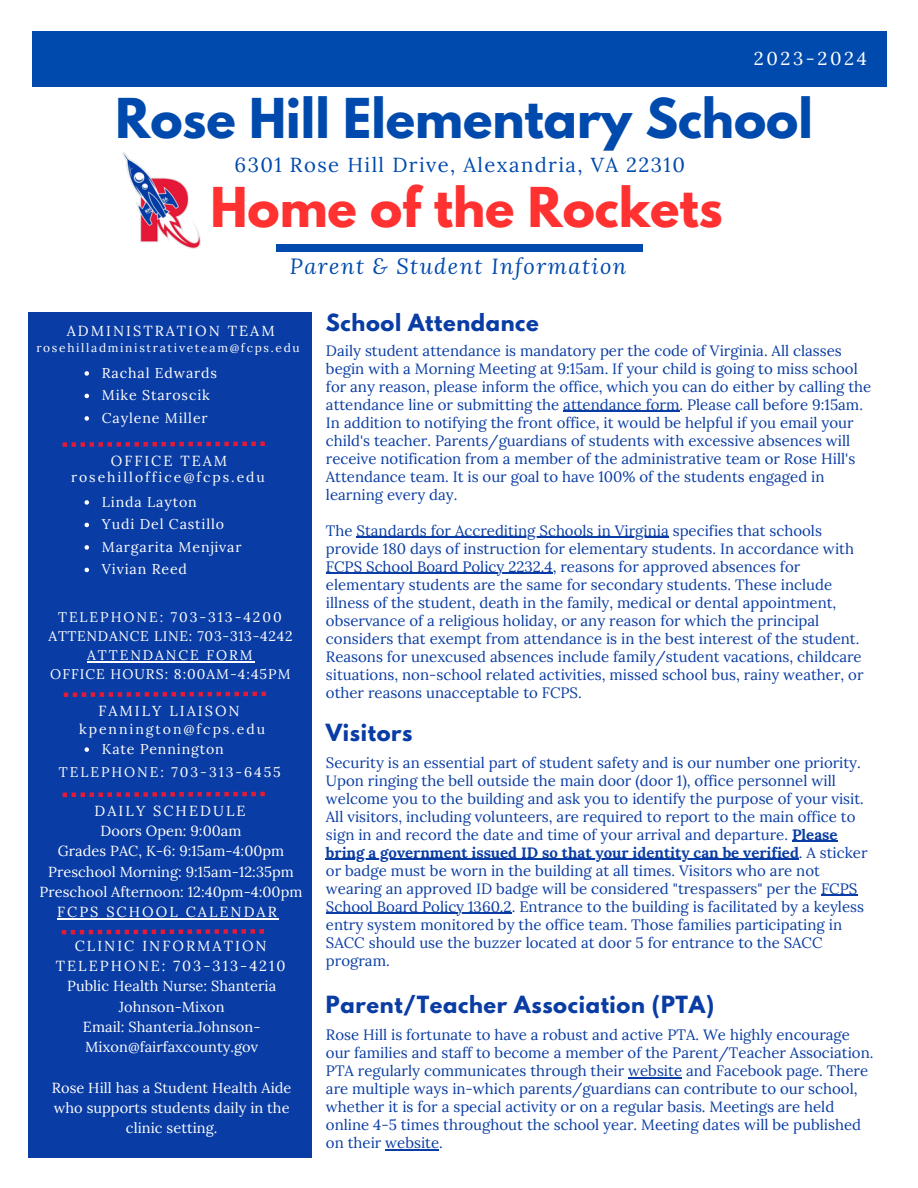
<style>
.page{position:relative;width:918px;height:1188px;background:#fff}
.page>*{position:absolute;margin:0;border:0;box-sizing:border-box;transform-origin:0 0}
.t1{font:700 48.6px "League Spartan";color:#004aad}
.t2{font:700 48.6px "League Spartan";color:#ff3131}
.t3{font:italic 21.75px "Lora";letter-spacing:.07em;color:#004aad}
.t4{font:700 21px "League Spartan";letter-spacing:.03em;color:#093ca4}
.t5{font:20.25px "Lora";letter-spacing:.07em;color:#004aad}
.t6{font:18.45px "Lora";letter-spacing:.14em;color:#fff}
.t7{font:15px/18px "Lora";color:#093ca4}
.t8{font:14.55px/20.2px "Lora";letter-spacing:.005em;color:#fff;text-align:center}
.t9{font:14.55px "Lora";letter-spacing:.14em;color:#fff}
.t10{font:14.25px "Lora";letter-spacing:.06em;color:#fff}
.t11{font:13.95px "Lora";letter-spacing:.14em;color:#fff}
.t12{font:13.95px "Lora";letter-spacing:.05em;color:#fff}
.t13{font:13.95px "Lora";letter-spacing:.075em;color:#fff}
.t14{font:12px "Lora";letter-spacing:.14em;color:#fff}
.s1{font-weight:700}
</style>
<div class="page">
<div style="left:32px;top:31px;width:855px;height:55px;background:#004aad"></div>
<div style="left:276px;top:244px;width:367px;height:8px;background:#004aad"></div>
<img style="left:122px;top:153px;width:78px;height:95px">
<div style="left:29px;top:312px;width:282px;height:537px;background:#093ca4"></div>
<svg style="left:85px;top:500px;width:4px;height:5px"></svg>
<svg style="left:85px;top:523px;width:4px;height:4px"></svg>
<svg style="left:85px;top:545px;width:4px;height:5px"></svg>
<svg style="left:85px;top:568px;width:4px;height:4px"></svg>
<div style="left:29px;top:620px;width:282px;height:538px;background:#093ca4"></div>
<hr style="left:563px;top:411px;width:116px;height:1px;background:#093ca4">
<hr style="left:357px;top:537px;width:312px;height:1px;background:#093ca4">
<hr style="left:326px;top:573px;width:227px;height:1px;background:#093ca4">
<svg style="left:85px;top:371px;width:4px;height:5px"></svg>
<svg style="left:85px;top:394px;width:4px;height:4px"></svg>
<svg style="left:85px;top:416px;width:4px;height:5px"></svg>
<hr style="left:87px;top:661px;width:168px;height:1px;background:#fff">
<hr style="left:57px;top:919px;width:222px;height:1px;background:#fff">
<hr style="left:792px;top:841px;width:46px;height:1px;background:#093ca4">
<hr style="left:326px;top:859px;width:473px;height:1px;background:#093ca4">
<hr style="left:821px;top:895px;width:36px;height:1px;background:#093ca4">
<hr style="left:326px;top:913px;width:186px;height:1px;background:#093ca4">
<hr style="left:628px;top:1078px;width:54px;height:1px;background:#093ca4">
<hr style="left:385px;top:1150px;width:54px;height:1px;background:#093ca4">
<svg style="left:63px;top:441px;width:202px;height:6px"></svg>
<svg style="left:64px;top:692px;width:202px;height:5px"></svg>
<svg style="left:62px;top:929px;width:202px;height:5px"></svg>
<svg style="left:85px;top:747px;width:4px;height:5px"></svg>
<svg style="left:63px;top:792px;width:202px;height:5px"></svg>
<p class="t6" style="left:754px;top:46px;width:114px">2023-2024</p>
<p class="t1" style="left:116px;top:94px;width:699px">Rose Hill Elementary School</p>
<p class="t5" style="left:235px;top:152px;width:452px">6301 Rose Hill Drive, Alexandria, VA 22310</p>
<p class="t2" style="left:210px;top:183px;width:514px">Home of the Rockets</p>
<p class="t9" style="left:67px;top:321px;width:209px">ADMINISTRATION TEAM</p>
<p class="t3" style="left:290px;top:252px;width:338px">Parent &amp; Student Information</p>
<p class="t4" style="left:326px;top:312px;width:214px">School Attendance</p>
<p class="t14" style="left:36px;top:340px;width:265px">rosehilladministrativeteam@fcps.edu</p>
<p class="t10" style="left:102px;top:364px;width:117px">Rachal Edwards</p>
<p class="t10" style="left:102px;top:386px;width:110px">Mike Staroscik</p>
<p class="t10" style="left:102px;top:409px;width:107px">Caylene Miller</p>
<p class="t9" style="left:111px;top:451px;width:118px">OFFICE TEAM</p>
<p class="t11" style="left:71px;top:468px;width:195px">rosehilloffice@fcps.edu</p>
<p class="t10" style="left:102px;top:493px;width:96px">Linda Layton</p>
<p class="t10" style="left:102px;top:515px;width:124px">Yudi Del Castillo</p>
<p class="t10" style="left:102px;top:538px;width:141px">Margarita Menjivar</p>
<p class="t10" style="left:102px;top:560px;width:87px">Vivian Reed</p>
<p class="t11" style="left:58px;top:608px;width:225px">TELEPHONE: 703-313-4200</p>
<p class="t12" style="left:49px;top:627px;width:245px">ATTENDANCE LINE: 703-313-4242</p>
<p class="t11" style="left:87px;top:646px;width:167px">ATTENDANCE FORM</p>
<p class="t13" style="left:50px;top:665px;width:242px">OFFICE HOURS: 8:00AM-4:45PM</p>
<p class="t9" style="left:98px;top:701px;width:143px">FAMILY LIAISON</p>
<p class="t10" style="left:102px;top:740px;width:124px">Kate Pennington</p>
<p class="t11" style="left:79px;top:720px;width:187px">kpennington@fcps.edu</p>
<p class="t11" style="left:59px;top:763px;width:223px">TELEPHONE: 703-313-6455</p>
<p class="t9" style="left:95px;top:801px;width:152px">DAILY SCHEDULE</p>
<p class="t8" style="left:101px;top:821px;width:142px">Doors Open: 9:00am</p>
<p class="t8" style="left:58px;top:841px;width:228px">Grades PAC, K-6: 9:15am-4:00pm</p>
<p class="t8" style="left:48px;top:861px;width:247px">Preschool Morning: 9:15am-12:35pm</p>
<p class="t8" style="left:40px;top:881px;width:264px">Preschool Afternoon: 12:40pm-4:00pm</p>
<p class="t9" style="left:57px;top:903px;width:221px">FCPS SCHOOL CALENDAR</p>
<p class="t9" style="left:75px;top:936px;width:194px">CLINIC INFORMATION</p>
<p class="t9" style="left:56px;top:956px;width:231px">TELEPHONE: 703-313-4210</p>
<p class="t8" style="left:67px;top:976px;width:211px">Public Health Nurse: Shanteria<br>Johnson-Mixon</p>
<p class="t8" style="left:83px;top:1016px;width:179px;text-align:left">Email: Shanteria.Johnson-<br>Mixon@fairfaxcounty.gov</p>
<p class="t8" style="left:52px;top:1077px;width:241px">Rose Hill has a Student Health Aide who supports students daily in the clinic setting.</p>
<p class="t7" style="left:326px;top:341px;width:547px">Daily student attendance is mandatory per the code of Virginia. All classes begin with a Morning Meeting at 9:15am. If your child is going to miss school for any reason, please inform the office, which you can do either by calling the attendance line or submitting the attendance form. Please call before 9:15am.<br>In addition to notifying the front office, it would be helpful if you email your child's teacher. Parents/guardians of students with excessive absences will receive notification from a member of the administrative team or Rose Hill's Attendance team. It is our goal to have 100% of the students engaged in learning every day.</p>
<p class="t7" style="left:326px;top:521px;width:539px">The Standards for Accrediting Schools in Virginia specifies that schools provide 180 days of instruction for elementary students. In accordance with FCPS School Board Policy 2232.4, reasons for approved absences for elementary students are the same for secondary students. These include illness of the student, death in the family, medical or dental appointment, observance of a religious holiday, or any reason for which the principal considers that exempt from attendance is in the best interest of the student.<br>Reasons for unexcused absences include family/student vacations, childcare situations, non-school related activities, missed school bus, rainy weather, or other reasons unacceptable to FCPS.</p>
<p class="t4" style="left:326px;top:722px;width:88px">Visitors</p>
<p class="t7" style="left:326px;top:753px;width:543px">Security is an essential part of student safety and is our number one priority.<br>Upon ringing the bell outside the main door (door 1), office personnel will welcome you to the building and ask you to identify the purpose of your visit.<br>All visitors, including volunteers, are required to report to the main office to sign in and record the date and time of your arrival and departure. <span class="s1">Please bring a government issued ID so that your identity can be verified</span>. A sticker or badge must be worn in the building at all times. Visitors who are not wearing an approved ID badge will be considered "trespassers" per the FCPS School Board Policy 1360.2. Entrance to the building is facilitated by a keyless entry system monitored by the office team. Those families participating in SACC should use the buzzer located at door 5 for entrance to the SACC program.</p>
<p class="t4" style="left:326px;top:994px;width:390px">Parent/Teacher Association (PTA)</p>
<p class="t7" style="left:326px;top:1026px;width:549px">Rose Hill is fortunate to have a robust and active PTA. We highly encourage our families and staff to become a member of the Parent/Teacher Association.<br>PTA regularly communicates through their website and Facebook page. There are multiple ways in-which parents/guardians can contribute to our school, whether it is for a special activity or on a regular basis. Meetings are held online 4-5 times throughout the school year. Meeting dates will be published on their website.</p>
</div>
